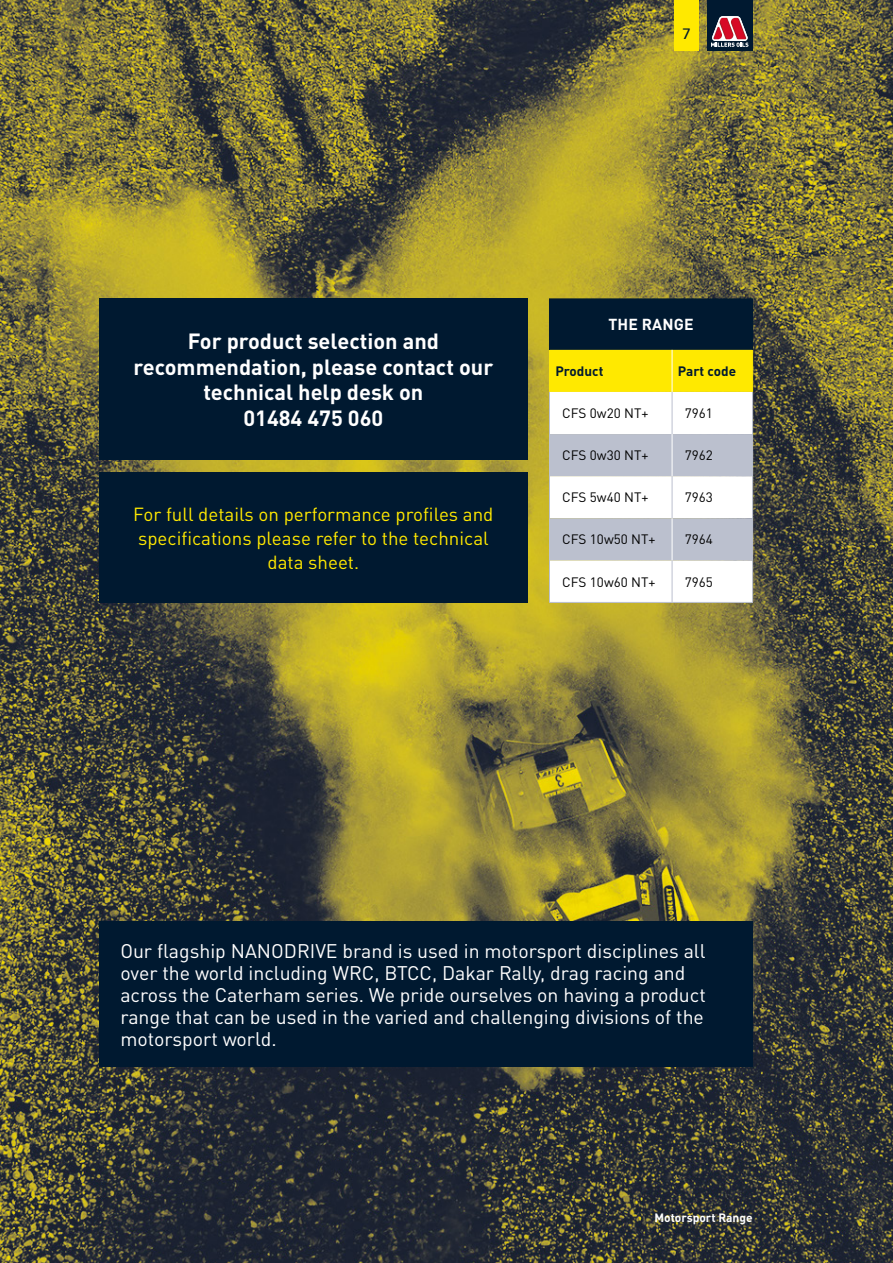
<style>
.page{position:relative;width:893px;height:1263px;background:#fff}
.page>*{position:absolute;margin:0;border:0;box-sizing:border-box;transform-origin:0 0}
.t1{font:700 21.75px/25.5px "DINOT";color:#fff;text-align:center}
.t2{font:19.5px/22px "DINOT";color:#fff}
.t3{font:18.75px/24px "DINOT";color:#ffe900;text-align:center}
.t4{font:700 15.75px "DINOT";letter-spacing:.01em;color:#fff}
.t5{font:500 15px "Avenir Next";color:#001930}
.t6{font:13.5px "DINOT";color:#000}
.t7{font:700 13.5px "DINOT";color:#001930}
.t8{font:700 12px "DINOT";color:#fff}
</style>
<div class="page">
<img style="left:0;top:0;width:893px;height:1263px">
<div style="left:99px;top:921px;width:654px;height:146px;background:#001930"></div>
<div style="left:549px;top:299px;width:204px;height:51px;background:#001930"></div>
<svg style="left:550px;top:350px;width:202px;height:252px"></svg>
<hr style="left:549px;top:602px;width:123px;height:1px;background:#bbc0ce">
<hr style="left:672px;top:602px;width:81px;height:1px;background:#bbc0ce">
<hr style="left:672px;top:392px;width:1px;height:42px;background:#bbc0ce">
<hr style="left:549px;top:350px;width:1px;height:42px;background:#ffe900">
<hr style="left:752px;top:350px;width:1px;height:42px;background:#ffe900">
<hr style="left:549px;top:392px;width:1px;height:42px;background:#bbc0ce">
<hr style="left:752px;top:392px;width:1px;height:42px;background:#bbc0ce">
<hr style="left:549px;top:434px;width:1px;height:42px;background:#bbc0ce">
<hr style="left:752px;top:434px;width:1px;height:42px;background:#bbc0ce">
<hr style="left:549px;top:476px;width:1px;height:42px;background:#bbc0ce">
<hr style="left:752px;top:476px;width:1px;height:42px;background:#bbc0ce">
<hr style="left:549px;top:518px;width:1px;height:42px;background:#bbc0ce">
<hr style="left:752px;top:518px;width:1px;height:42px;background:#bbc0ce">
<hr style="left:549px;top:560px;width:1px;height:42px;background:#bbc0ce">
<hr style="left:752px;top:560px;width:1px;height:42px;background:#bbc0ce">
<hr style="left:549px;top:298px;width:123px;height:1px;background:#001930">
<hr style="left:672px;top:298px;width:81px;height:1px;background:#001930">
<hr style="left:672px;top:350px;width:1px;height:42px;background:#fff">
<hr style="left:672px;top:560px;width:1px;height:42px;background:#bbc0ce">
<hr style="left:672px;top:476px;width:1px;height:42px;background:#bbc0ce">
<hr style="left:672px;top:434px;width:1px;height:42px;background:#fff">
<hr style="left:672px;top:518px;width:1px;height:42px;background:#fff">
<div style="left:99px;top:298px;width:429px;height:161px;background:#001930"></div>
<div style="left:99px;top:473px;width:429px;height:130px;background:#001930"></div>
<div style="left:675px;top:0;width:24px;height:51px;background:#ffe900"></div>
<div style="left:707px;top:0;width:46px;height:51px;background:#001930"></div>
<svg style="left:711px;top:16px;width:37px;height:31px"></svg>
<p class="t5" style="left:682px;top:21px;width:10px">7</p>
<p class="t1" style="left:134px;top:328px;width:361px">For product selection and recommendation, please contact our technical help desk on<br>01484 475 060</p>
<p class="t3" style="left:133px;top:502px;width:362px">For full details on performance profiles and specifications please refer to the technical data sheet.</p>
<p class="t4" style="left:608px;top:314px;width:87px">THE RANGE</p>
<p class="t7" style="left:555px;top:362px;width:50px">Product</p>
<p class="t7" style="left:678px;top:362px;width:60px">Part code</p>
<p class="t6" style="left:562px;top:405px;width:88px">CFS 0w20 NT+</p>
<p class="t6" style="left:685px;top:405px;width:30px">7961</p>
<p class="t6" style="left:562px;top:447px;width:88px">CFS 0w30 NT+</p>
<p class="t6" style="left:685px;top:447px;width:30px">7962</p>
<p class="t6" style="left:562px;top:489px;width:88px">CFS 5w40 NT+</p>
<p class="t6" style="left:685px;top:489px;width:30px">7963</p>
<p class="t6" style="left:562px;top:531px;width:95px">CFS 10w50 NT+</p>
<p class="t6" style="left:685px;top:531px;width:30px">7964</p>
<p class="t6" style="left:562px;top:573px;width:95px">CFS 10w60 NT+</p>
<p class="t6" style="left:685px;top:573px;width:30px">7965</p>
<p class="t2" style="left:120px;top:939px;width:587px">Our flagship NANODRIVE brand is used in motorsport disciplines all over the world including WRC, BTCC, Dakar Rally, drag racing and across the Caterham series. We pride ourselves on having a product range that can be used in the varied and challenging divisions of the motorsport world.</p>
<p class="t8" style="left:654px;top:1210px;width:100px">Motorsport Range</p>
</div>
